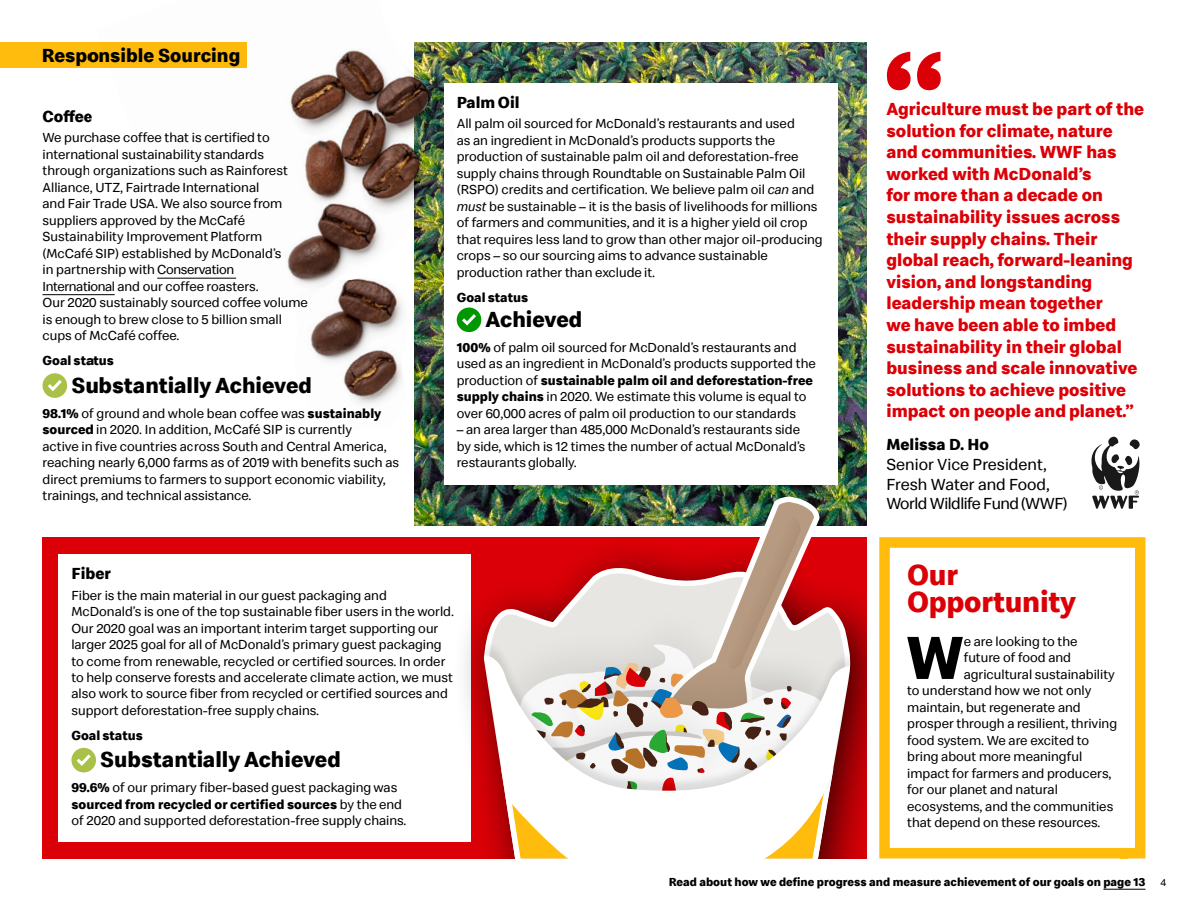
<style>
.page{position:relative;width:1188px;height:918px;background:#fff}
.page>*{position:absolute;margin:0;border:0;box-sizing:border-box;transform-origin:0 0}
.t1{font:700 62.7px "Speedee";color:#000}
.t2{font:700 30px/27px "Speedee";letter-spacing:-.01em;color:#db0007}
.t3{font:700 22.5px "Speedee";color:#000}
.t4{font:700 19.5px "Speedee";color:#000}
.t5{font:700 18px/21.6px "Speedee";color:#db0007}
.t6{font:16.5px/19.8px "Speedee";color:#000}
.t7{font:700 16.5px "Speedee";color:#000}
.t8{font:13.5px/16.5px "Speedee";color:#000}
.t9{font:700 13.5px "Speedee";color:#000}
.t10{font:700 12px "Speedee";color:#000}
.t11{font:10.5px "Speedee";color:#000}
.s1{font-weight:700}
.s2{font-style:italic}
</style>
<div class="page">
<div style="left:43px;top:537px;width:824px;height:321px;background:#db0007"></div>
<div style="left:59px;top:554px;width:412px;height:288px;background:#fff"></div>
<div style="left:0;top:43px;width:246px;height:25px;background:#ffbc0d"></div>
<hr style="left:1103px;top:889px;width:42px;height:1px;background:#000">
<svg style="left:887px;top:52px;width:24px;height:38px"></svg>
<svg style="left:917px;top:52px;width:24px;height:38px"></svg>
<hr style="left:43px;top:294px;width:72px;height:1px;background:#000">
<div style="left:43px;top:373px;width:24px;height:25px;background:#a9c149;border-radius:50%"></div>
<svg style="left:45px;top:377px;width:20px;height:16px"></svg>
<img style="left:310px;top:316px;width:93px;height:89px">
<img style="left:96px;top:42px;width:315px;height:274px">
<img style="left:411px;top:42px;width:456px;height:484px">
<div style="left:452px;top:536px;width:415px;height:322px;background:#000;opacity:.75"></div>
<svg style="left:1091px;top:437px;width:49px;height:72px"></svg>
<svg style="left:879px;top:537px;width:267px;height:322px"></svg>
<div style="left:71px;top:748px;width:25px;height:24px;background:#a9c149;border-radius:50%"></div>
<svg style="left:74px;top:751px;width:20px;height:17px"></svg>
<img style="left:472px;top:483px;width:395px;height:376px">
<h3 class="t4" style="left:42px;top:43px;width:200px">Responsible Sourcing</h3>
<h4 class="t7" style="left:43px;top:106px;width:52px">Coffee</h4>
<p class="t8" style="left:43px;top:130px;width:267px">We purchase coffee that is certified to international sustainability standards through organizations such as Rainforest Alliance, UTZ, Fairtrade International<br>and Fair Trade USA. We also source from suppliers approved by the McCafé Sustainability Improvement Platform (McCafé SIP) established by McDonald’s<br>in partnership with Conservation International and our coffee roasters.<br>Our 2020 sustainably sourced coffee volume is enough to brew close to 5 billion small cups of McCafé coffee.</p>
<p class="t9" style="left:43px;top:352px;width:73px">Goal status</p>
<p class="t3" style="left:71px;top:371px;width:242px">Substantially Achieved</p>
<p class="t8" style="left:43px;top:405px;width:358px"><span class="s1">98.1%</span> of ground and whole bean coffee was <span class="s1">sustainably sourced</span> in 2020. In addition, McCafé SIP is currently<br>active in five countries across South and Central America, reaching nearly 6,000 farms as of 2019 with benefits such as direct premiums to farmers to support economic viability, trainings, and technical assistance.</p>
<h4 class="t7" style="left:457px;top:92px;width:64px">Palm Oil</h4>
<p class="t8" style="left:457px;top:116px;width:368px">All palm oil sourced for McDonald’s restaurants and used<br>as an ingredient in McDonald’s products supports the production of sustainable palm oil and deforestation-free supply chains through Roundtable on Sustainable Palm Oil (RSPO) credits and certification. We believe palm oil <span class="s2">can</span> and <span class="s2">must</span> be sustainable – it is the basis of livelihoods for millions of farmers and communities, and it is a higher yield oil crop that requires less land to grow than other major oil-producing crops – so our sourcing aims to advance sustainable production rather than exclude it.</p>
<p class="t9" style="left:457px;top:289px;width:73px">Goal status</p>
<p class="t3" style="left:486px;top:305px;width:98px">Achieved</p>
<p class="t8" style="left:457px;top:339px;width:361px"><span class="s1">100%</span> of palm oil sourced for McDonald’s restaurants and used as an ingredient in McDonald’s products supported the production of <span class="s1">sustainable palm oil and deforestation-free supply chains</span> in 2020. We estimate this volume is equal to over 60,000 acres of palm oil production to our standards</p>
<p class="t8" style="left:457px;top:422px;width:350px">– an area larger than 485,000 McDonald’s restaurants side by side, which is 12 times the number of actual McDonald’s restaurants globally.</p>
<h4 class="t7" style="left:71px;top:563px;width:41px">Fiber</h4>
<p class="t8" style="left:71px;top:587px;width:384px">Fiber is the main material in our guest packaging and McDonald’s is one of the top sustainable fiber users in the world.<br>Our 2020 goal was an important interim target supporting our larger 2025 goal for all of McDonald’s primary guest packaging to come from renewable, recycled or certified sources. In order to help conserve forests and accelerate climate action, we must also work to source fiber from recycled or certified sources and support deforestation-free supply chains.</p>
<p class="t9" style="left:71px;top:727px;width:73px">Goal status</p>
<p class="t3" style="left:100px;top:745px;width:242px">Substantially Achieved</p>
<p class="t8" style="left:71px;top:779px;width:337px"><span class="s1">99.6%</span> of our primary fiber-based guest packaging was <span class="s1">sourced from recycled or certified sources</span> by the end of 2020 and supported deforestation-free supply chains.</p>
<p class="t5" style="left:886px;top:99px;width:259px">Agriculture must be part of the solution for climate, nature and communities. WWF has worked with McDonald’s<br>for more than a decade on sustainability issues across their supply chains. Their global reach, forward-leaning vision, and longstanding leadership mean together<br>we have been able to imbed sustainability in their global business and scale innovative solutions to achieve positive impact on people and planet.”</p>
<p class="t6" style="left:886px;top:435px;width:183px"><span class="s1">Melissa D. Ho<br></span>Senior Vice President,<br>Fresh Water and Food,<br>World Wildlife Fund (WWF)</p>
<h3 class="t2" style="left:907px;top:563px;width:170px">Our<br>Opportunity</h3>
<p class="t1" style="left:906px;top:618px;width:59px">W</p>
<p class="t8" style="left:964px;top:633px;width:115px">e are looking to the</p>
<p class="t8" style="left:964px;top:650px;width:109px">future of food and</p>
<p class="t8" style="left:964px;top:666px;width:153px">agricultural sustainability</p>
<p class="t8" style="left:907px;top:683px;width:186px">to understand how we not only</p>
<p class="t8" style="left:907px;top:699px;width:175px">maintain, but regenerate and</p>
<p class="t8" style="left:907px;top:716px;width:212px">prosper through a resilient, thriving</p>
<p class="t8" style="left:907px;top:732px;width:184px">food system. We are excited to</p>
<p class="t8" style="left:907px;top:749px;width:177px">bring about more meaningful</p>
<p class="t8" style="left:907px;top:765px;width:206px">impact for farmers and producers,</p>
<p class="t8" style="left:907px;top:782px;width:152px">for our planet and natural</p>
<p class="t8" style="left:907px;top:798px;width:208px">ecosystems, and the communities</p>
<p class="t8" style="left:907px;top:815px;width:195px">that depend on these resources.</p>
<p class="t10" style="left:669px;top:875px;width:478px">Read about how we define progress and measure achievement of our goals on page 13</p>
<p class="t11" style="left:1161px;top:876px;width:7px">4</p>
</div>
